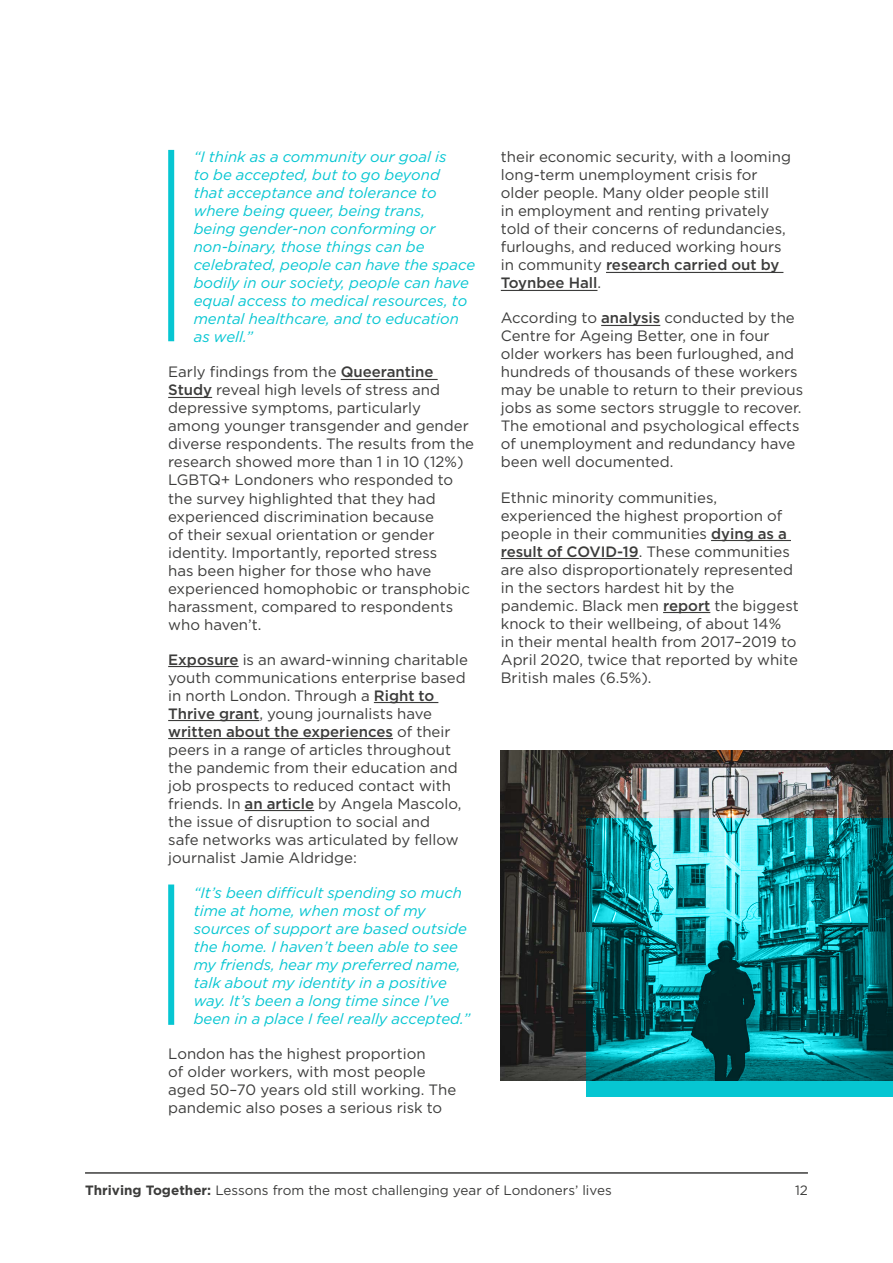
<style>
.page{position:relative;width:893px;height:1263px;background:#fff}
.page>*{position:absolute;margin:0;border:0;box-sizing:border-box;transform-origin:0 0}
.t1{font:15px/18px "Gotham";color:#3c3c3b}
.t2{font:italic 15px/18px "Gotham";color:#06c6d2}
.t3{font:13.5px "Gotham";color:#3c3c3b}
.s1{font-weight:500}
.s2{font-weight:700}
</style>
<div class="page">
<hr style="left:85px;top:1172px;width:723px;height:2px;background:#3c3c3b">
<hr style="left:606px;top:272px;width:177px;height:1px;background:#3c3c3b">
<hr style="left:501px;top:290px;width:96px;height:1px;background:#3c3c3b">
<hr style="left:601px;top:325px;width:59px;height:1px;background:#3c3c3b">
<hr style="left:711px;top:540px;width:80px;height:1px;background:#3c3c3b">
<hr style="left:501px;top:558px;width:138px;height:1px;background:#3c3c3b">
<hr style="left:663px;top:612px;width:47px;height:1px;background:#3c3c3b">
<hr style="left:341px;top:379px;width:97px;height:1px;background:#3c3c3b">
<hr style="left:168px;top:397px;width:44px;height:1px;background:#3c3c3b">
<hr style="left:168px;top:666px;width:71px;height:1px;background:#3c3c3b">
<hr style="left:374px;top:702px;width:64px;height:1px;background:#3c3c3b">
<hr style="left:168px;top:720px;width:91px;height:1px;background:#3c3c3b">
<hr style="left:168px;top:738px;width:225px;height:1px;background:#3c3c3b">
<hr style="left:245px;top:810px;width:69px;height:1px;background:#3c3c3b">
<div style="left:168px;top:884px;width:6px;height:141px;background:#06c6d2"></div>
<div style="left:168px;top:150px;width:6px;height:191px;background:#06c6d2"></div>
<img style="left:501px;top:750px;width:392px;height:330px">
<svg style="left:586px;top:819px;width:307px;height:278px"></svg>
<p class="t2" style="left:194px;top:148px;width:283px">“I think as a community our goal is<br>to be accepted, but to go beyond<br>that acceptance and tolerance to where being queer, being trans,<br>being gender-non conforming or non-binary, those things can be celebrated, people can have the space bodily in our society, people can have equal access to medical resources, to mental healthcare, and to education as well.”</p>
<p class="t1" style="left:168px;top:363px;width:307px">Early findings from the <span class="s1">Queerantine Study</span> reveal high levels of stress and depressive symptoms, particularly among younger transgender and gender diverse respondents. The results from the research showed more than 1 in 10 (12%)<br>LGBTQ+ Londoners who responded to the survey highlighted that they had experienced discrimination because<br>of their sexual orientation or gender identity. Importantly, reported stress<br>has been higher for those who have experienced homophobic or transphobic harassment, compared to respondents who haven’t.</p>
<p class="t1" style="left:168px;top:650px;width:301px"><span class="s1">Exposure</span> is an award-winning charitable youth communications enterprise based in north London. Through a <span class="s1">Right to Thrive grant</span>, young journalists have <span class="s1">written about the experiences</span> of their peers in a range of articles throughout the pandemic from their education and job prospects to reduced contact with friends. In <span class="s1">an article</span> by Angela Mascolo, the issue of disruption to social and<br>safe networks was articulated by fellow journalist Jamie Aldridge:</p>
<p class="t2" style="left:194px;top:883px;width:278px">“It’s been difficult spending so much time at home, when most of my sources of support are based outside the home. I haven’t been able to see my friends, hear my preferred name, talk about my identity in a positive way. It’s been a long time since I’ve been in a place I feel really accepted.”</p>
<p class="t1" style="left:168px;top:1044px;width:289px">London has the highest proportion<br>of older workers, with most people aged 50–70 years old still working. The pandemic also poses a serious risk to</p>
<p class="t1" style="left:501px;top:148px;width:292px">their economic security, with a looming long-term unemployment crisis for older people. Many older people still<br>in employment and renting privately told of their concerns of redundancies, furloughs, and reduced working hours in community <span class="s1">research carried out by Toynbee Hall</span>.</p>
<p class="t1" style="left:501px;top:309px;width:304px">According to <span class="s1">analysis</span> conducted by the Centre for Ageing Better, one in four older workers has been furloughed, and hundreds of thousands of these workers may be unable to return to their previous jobs as some sectors struggle to recover.<br>The emotional and psychological effects of unemployment and redundancy have been well documented.</p>
<p class="t1" style="left:501px;top:488px;width:299px">Ethnic minority communities, experienced the highest proportion of people in their communities <span class="s1">dying as a result of COVID-19</span>. These communities are also disproportionately represented in the sectors hardest hit by the pandemic. Black men <span class="s1">report</span> the biggest knock to their wellbeing, of about 14%<br>in their mental health from 2017–2019 to April 2020, twice that reported by white British males (6.5%).</p>
<p class="t3" style="left:85px;top:1182px;width:528px"><span class="s2">Thriving Together:</span> Lessons from the most challenging year of Londoners’ lives</p>
<p class="t3" style="left:795px;top:1182px;width:14px">12</p>
</div>
